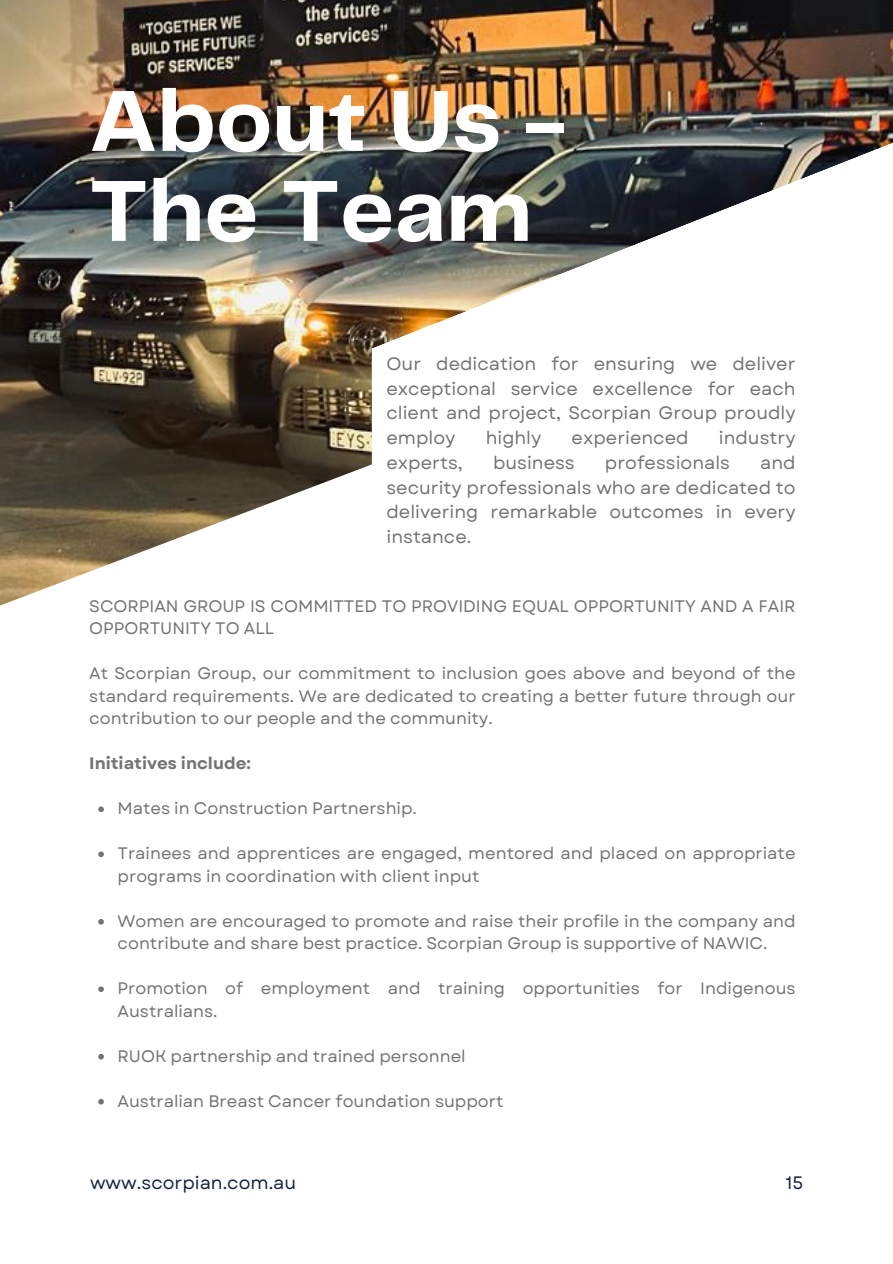
<style>
.page{position:relative;width:893px;height:1264px;background:#fff}
.page>*{position:absolute;margin:0;border:0;box-sizing:border-box;transform-origin:0 0}
.t1{font:700 89.85px/89.8px "Telegraf";color:#fff}
.t2{font:18px/24.8px "Garet";color:#737373;text-align:justify}
.t3{font:18px "Garet";color:#142445}
.t4{font:16.65px/22.5px "Garet";color:#737373}
.t5{font:700 16.65px "Garet";color:#737373}
</style>
<div class="page">
<img style="left:0;top:0;width:892px;height:606px">
<svg style="left:372px;top:128px;width:520px;height:478px"></svg>
<svg style="left:98px;top:806px;width:6px;height:6px"></svg>
<svg style="left:98px;top:851px;width:6px;height:6px"></svg>
<svg style="left:98px;top:919px;width:6px;height:5px"></svg>
<svg style="left:98px;top:986px;width:6px;height:6px"></svg>
<svg style="left:98px;top:1054px;width:6px;height:5px"></svg>
<svg style="left:98px;top:1099px;width:6px;height:5px"></svg>
<p class="t1" style="left:89px;top:81px;width:479px">About Us -<br>The Team</p>
<p class="t2" style="left:386px;top:351px;width:410px">Our dedication for ensuring we deliver exceptional service excellence for each client and project, Scorpian Group proudly employ</p>
<p class="t2" style="left:485px;top:425px;width:57px">highly</p>
<p class="t2" style="left:571px;top:425px;width:118px">experienced</p>
<p class="t2" style="left:718px;top:425px;width:78px">industry</p>
<p class="t2" style="left:386px;top:450px;width:78px">experts,</p>
<p class="t2" style="left:493px;top:450px;width:83px">business</p>
<p class="t2" style="left:605px;top:450px;width:126px">professionals</p>
<p class="t2" style="left:386px;top:450px;width:410px;text-indent:373px">and security professionals who are dedicated to delivering remarkable outcomes in every instance.</p>
<p class="t4" style="left:89px;top:595px;width:707px">SCORPIAN GROUP IS COMMITTED TO PROVIDING EQUAL OPPORTUNITY AND A FAIR<br>OPPORTUNITY TO ALL</p>
<p class="t4" style="left:89px;top:662px;width:707px;text-align:justify">At Scorpian Group, our commitment to inclusion goes above and beyond of the standard requirements. We are dedicated to creating a better future through our contribution to our people and the community.</p>
<p class="t5" style="left:89px;top:751px;width:163px">Initiatives include:</p>
<p class="t4" style="left:118px;top:797px;width:301px">Mates in Construction Partnership.</p>
<p class="t4" style="left:118px;top:842px;width:679px">Trainees and apprentices are engaged, mentored and placed on appropriate programs in coordination with client input</p>
<p class="t4" style="left:118px;top:909px;width:679px">Women are encouraged to promote and raise their profile in the company and contribute and share best practice. Scorpian Group is supportive of NAWIC.</p>
<p class="t4" style="left:118px;top:977px;width:679px">Promotion of employment and training opportunities for Indigenous<br>Australians.</p>
<p class="t4" style="left:118px;top:1044px;width:349px">RUOK partnership and trained personnel</p>
<p class="t4" style="left:118px;top:1089px;width:387px">Australian Breast Cancer foundation support</p>
<p class="t3" style="left:90px;top:1169px;width:208px">www.scorpian.com.au</p>
<p class="t3" style="left:785px;top:1169px;width:19px">15</p>
</div>
